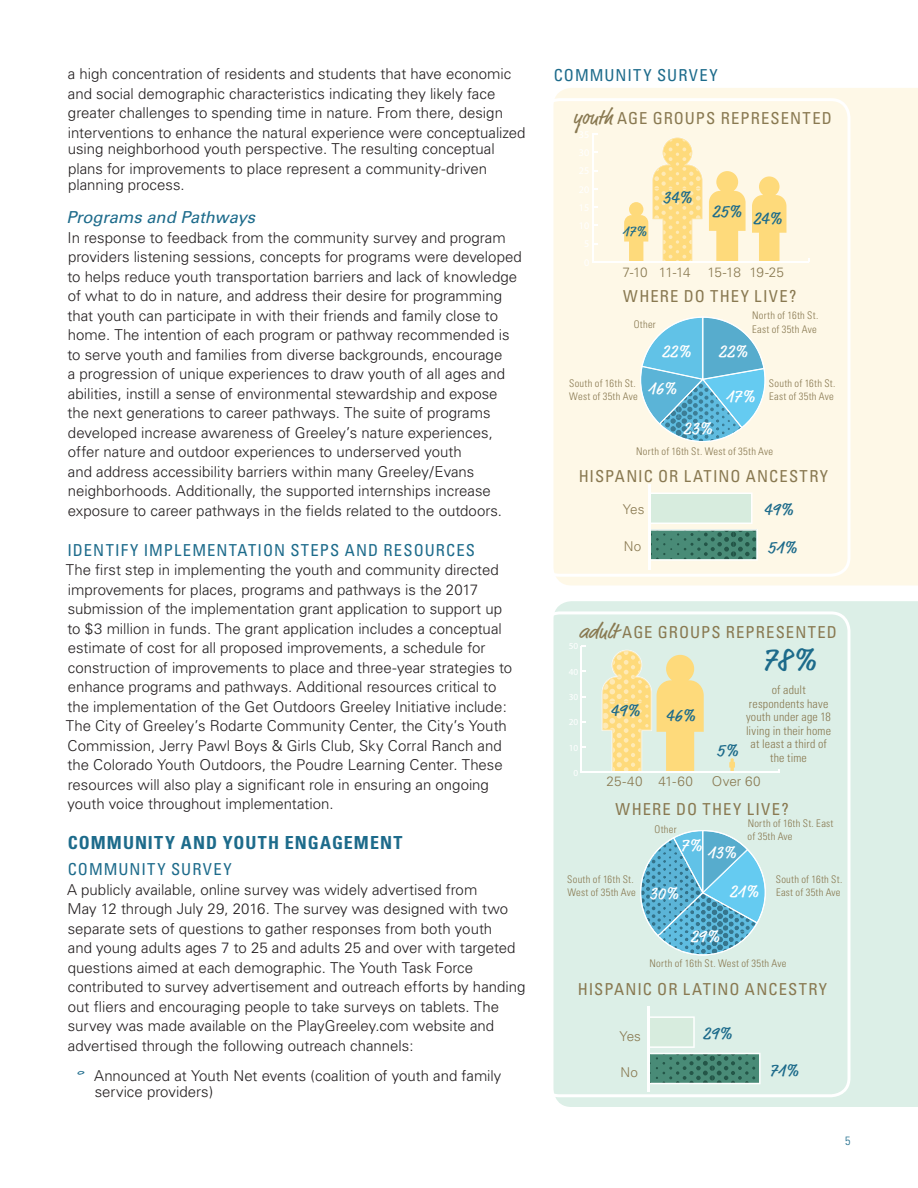
<style>
.page{position:relative;width:918px;height:1188px;background:#fff}
.page>*{position:absolute;margin:0;border:0;box-sizing:border-box;transform-origin:0 0}
.t1{font:33px "Market OT";color:#1d6b8b}
.t2{font:18px "Market OT";letter-spacing:.005em;color:#1d6b8b}
.t3{font:18px "Market OT";letter-spacing:.01em;color:#fff}
.t4{font:700 condensed 18px "Univers";letter-spacing:.055em;color:#1d6b8b}
.t5{font:condensed 16.5px "Univers";letter-spacing:.07em;color:#897951}
.t6{font:condensed 16.5px "Univers";letter-spacing:.07em;color:#1d6b8b}
.t7{font:italic 16.5px "Univers CE";color:#1d6b8b}
.t8{font:300 15px/19.5px "Univers";color:#231f20}
.t9{font:15px "Market OT";color:#1d6b8b}
.t10{font:300 13.5px "Univers";letter-spacing:.005em;color:#897951}
.t11{font:300 condensed 12px/13.5px "Univers";letter-spacing:.015em;color:#897951;text-align:center}
.t12{font:300 condensed 12px "Univers";color:#1d6b8b}
.t13{font:300 condensed 10.5px/13.5px "Univers";letter-spacing:.025em;color:#897951}
.t14{font:9.3px "Myriad Pro";color:#fff}
.s1{font-family:"Wordy Diva";font-weight:400;color:#1d6b8b}
.s2{font-family:"Market OT";font-stretch:normal;font-size:21px}
</style>
<div class="page">
<div style="left:554px;top:88px;width:364px;height:497px;background:#fef8e7"></div>
<div style="left:540px;top:98px;width:310px;height:479px;border:3px solid #fff;border-radius:18px"></div>
<svg style="left:752px;top:176px;width:34px;height:85px;background:#fee197"></svg>
<svg style="left:709px;top:171px;width:37px;height:90px;background:#fee298"></svg>
<hr style="left:593px;top:261px;width:216px;height:1px;background:#fff">
<hr style="left:592px;top:134px;width:2px;height:128px;background:#fff">
<svg style="left:624px;top:137px;width:79px;height:126px;background:#fde8b0"></svg>
<svg style="left:637px;top:317px;width:131px;height:130px;background:#94cee0"></svg>
<img style="left:661px;top:416px;width:80px;height:16px">
<hr style="left:648px;top:484px;width:3px;height:86px;background:#fff">
<svg style="left:651px;top:493px;width:107px;height:68px;background:#a1c3b4"></svg>
<div style="left:554px;top:601px;width:364px;height:506px;background:#dcefe7"></div>
<div style="left:540px;top:611px;width:310px;height:486px;border:3px solid #fff;border-radius:18px"></div>
<svg style="left:729px;top:758px;width:6px;height:14px"></svg>
<svg style="left:602px;top:650px;width:102px;height:122px;background:#f3e2a5"></svg>
<hr style="left:581px;top:772px;width:198px;height:1px;background:#fff">
<hr style="left:581px;top:646px;width:1px;height:126px;background:#fff">
<svg style="left:582px;top:769px;width:4px;height:3px"></svg>
<svg style="left:650px;top:1016px;width:111px;height:68px;background:#9ec2b5"></svg>
<hr style="left:647px;top:1007px;width:3px;height:85px;background:#fff">
<svg style="left:634px;top:830px;width:137px;height:134px;background:#97cfde"></svg>
<img style="left:655px;top:931px;width:94px;height:12px">
<img style="left:663px;top:891px;width:64px;height:20px">
<img style="left:654px;top:852px;width:40px;height:35px">
<p class="t8" style="left:68px;top:64px;width:459px">a high concentration of residents and students that have economic and social demographic characteristics indicating they likely face greater challenges to spending time in nature. From there, design interventions to enhance the natural experience were conceptualized</p>
<p class="t8" style="left:68px;top:139px;width:428px">using neighborhood youth perspective. The resulting conceptual plans for improvements to place represent a community-driven</p>
<p class="t8" style="left:68px;top:175px;width:118px">planning process.</p>
<p class="t7" style="left:67px;top:208px;width:190px">Programs and Pathways</p>
<p class="t8" style="left:67px;top:228px;width:456px">In response to feedback from the community survey and program providers listening sessions, concepts for programs were developed to helps reduce youth transportation barriers and lack of knowledge of what to do in nature, and address their desire for programming that youth can participate in with their friends and family close to home. The intention of each program or pathway recommended is to serve youth and families from diverse backgrounds, encourage<br>a progression of unique experiences to draw youth of all ages and abilities, instill a sense of environmental stewardship and expose the next generations to career pathways. The suite of programs developed increase awareness of Greeley’s nature experiences, offer nature and outdoor experiences to underserved youth<br>and address accessibility barriers within many Greeley/Evans neighborhoods. Additionally, the supported internships increase exposure to career pathways in the fields related to the outdoors.</p>
<p class="t6" style="left:68px;top:539px;width:409px">IDENTIFY IMPLEMENTATION STEPS AND RESOURCES</p>
<p class="t8" style="left:66px;top:560px;width:448px">The first step in implementing the youth and community directed improvements for places, programs and pathways is the 2017 submission of the implementation grant application to support up to $3 million in funds. The grant application includes a conceptual estimate of cost for all proposed improvements, a schedule for construction of improvements to place and three-year strategies to enhance programs and pathways. Additional resources critical to the implementation of the Get Outdoors Greeley Initiative include:<br>The City of Greeley’s Rodarte Community Center, the City’s Youth Commission, Jerry Pawl Boys &amp; Girls Club, Sky Corral Ranch and the Colorado Youth Outdoors, the Poudre Learning Center. These resources will also play a significant role in ensuring an ongoing youth voice throughout implementation.</p>
<p class="t4" style="left:68px;top:831px;width:336px">COMMUNITY AND YOUTH ENGAGEMENT</p>
<p class="t6" style="left:68px;top:859px;width:166px">COMMUNITY SURVEY</p>
<p class="t8" style="left:67px;top:880px;width:460px">A publicly available, online survey was widely advertised from<br>May 12 through July 29, 2016. The survey was designed with two separate sets of questions to gather responses from both youth<br>and young adults ages 7 to 25 and adults 25 and over with targeted questions aimed at each demographic. The Youth Task Force contributed to survey advertisement and outreach efforts by handing out fliers and encouraging people to take surveys on tablets. The survey was made available on the PlayGreeley.com website and advertised through the following outreach channels:</p>
<p class="t8" style="left:95px;top:1067px;width:408px;line-height:16.5px;text-indent:-18px"><span class="s1">°</span> Announced at Youth Net events (coalition of youth and family service providers)</p>
<p class="t6" style="left:554px;top:64px;width:166px">COMMUNITY SURVEY</p>
<p class="t5" style="left:573px;top:108px;width:260px"><span class="s2">youth</span> AGE GROUPS REPRESENTED</p>
<p class="t9" style="left:622px;top:223px;width:26px">17%</p>
<p class="t2" style="left:663px;top:186px;width:31px">34%</p>
<p class="t2" style="left:712px;top:201px;width:32px">25%</p>
<p class="t2" style="left:753px;top:208px;width:31px">24%</p>
<p class="t10" style="left:622px;top:264px;width:70px">7-10 11-14</p>
<p class="t10" style="left:708px;top:264px;width:78px">15-18 19-25</p>
<p class="t5" style="left:623px;top:285px;width:175px">WHERE DO THEY LIVE?</p>
<p class="t13" style="left:752px;top:309px;width:68px">North of 16th St.<br>East of 35th Ave</p>
<p class="t13" style="left:634px;top:318px;width:24px">Other</p>
<p class="t13" style="left:569px;top:376px;width:70px">South of 16th St.<br>West of 35th Ave</p>
<p class="t3" style="left:662px;top:340px;width:31px">22%</p>
<p class="t3" style="left:648px;top:378px;width:31px">16%</p>
<p class="t3" style="left:719px;top:340px;width:31px">22%</p>
<p class="t3" style="left:726px;top:385px;width:31px">17%</p>
<p class="t3" style="left:683px;top:417px;width:31px">23%</p>
<p class="t13" style="left:769px;top:376px;width:68px">South of 16th St.<br>East of 35th Ave</p>
<p class="t13" style="left:636px;top:444px;width:138px">North of 16th St. West of 35th Ave</p>
<p class="t5" style="left:579px;top:466px;width:251px">HISPANIC OR LATINO ANCESTRY</p>
<p class="t2" style="left:764px;top:499px;width:31px">49%</p>
<p class="t10" style="left:623px;top:502px;width:23px">Yes</p>
<p class="t10" style="left:624px;top:538px;width:19px">No</p>
<p class="t2" style="left:768px;top:536px;width:31px">51%</p>
<p class="t5" style="left:579px;top:621px;width:260px"><span class="s2">adult</span> AGE GROUPS REPRESENTED</p>
<p class="t14" style="left:569px;top:641px;width:11px">50</p>
<p class="t14" style="left:569px;top:666px;width:11px">40</p>
<p class="t14" style="left:569px;top:691px;width:11px">30</p>
<p class="t14" style="left:569px;top:716px;width:11px">20</p>
<p class="t14" style="left:569px;top:742px;width:11px">10</p>
<p class="t14" style="left:573px;top:767px;width:6px">0</p>
<p class="t2" style="left:611px;top:699px;width:31px">49%</p>
<p class="t2" style="left:666px;top:705px;width:31px">46%</p>
<p class="t2" style="left:717px;top:739px;width:23px">5%</p>
<h1 class="t1" style="left:762px;top:640px;width:56px">78%</h1>
<p class="t11" style="left:746px;top:684px;width:87px">of adult respondents have youth under age 18 living in their home at least a third of the time</p>
<p class="t10" style="left:607px;top:773px;width:88px">25-40 41-60</p>
<p class="t10" style="left:712px;top:773px;width:50px">Over 60</p>
<p class="t5" style="left:616px;top:799px;width:175px">WHERE DO THEY LIVE?</p>
<p class="t13" style="left:748px;top:816px;width:87px">North of 16th St. East of 35th Ave</p>
<p class="t13" style="left:776px;top:872px;width:68px">South of 16th St.<br>East of 35th Ave</p>
<p class="t13" style="left:654px;top:823px;width:24px">Other</p>
<p class="t3" style="left:681px;top:834px;width:23px">7%</p>
<p class="t3" style="left:707px;top:842px;width:31px">13%</p>
<p class="t13" style="left:567px;top:872px;width:70px">South of 16th St.<br>West of 35th Ave</p>
<p class="t3" style="left:730px;top:880px;width:31px">21%</p>
<p class="t3" style="left:649px;top:882px;width:31px">30%</p>
<p class="t3" style="left:690px;top:926px;width:31px">29%</p>
<p class="t13" style="left:650px;top:957px;width:138px">North of 16th St. West of 35th Ave</p>
<p class="t5" style="left:578px;top:979px;width:251px">HISPANIC OR LATINO ANCESTRY</p>
<p class="t2" style="left:703px;top:1023px;width:31px">29%</p>
<p class="t10" style="left:619px;top:1028px;width:23px">Yes</p>
<p class="t10" style="left:620px;top:1064px;width:19px">No</p>
<p class="t2" style="left:770px;top:1060px;width:31px">71%</p>
<p class="t12" style="left:845px;top:1134px;width:7px">5</p>
</div>
